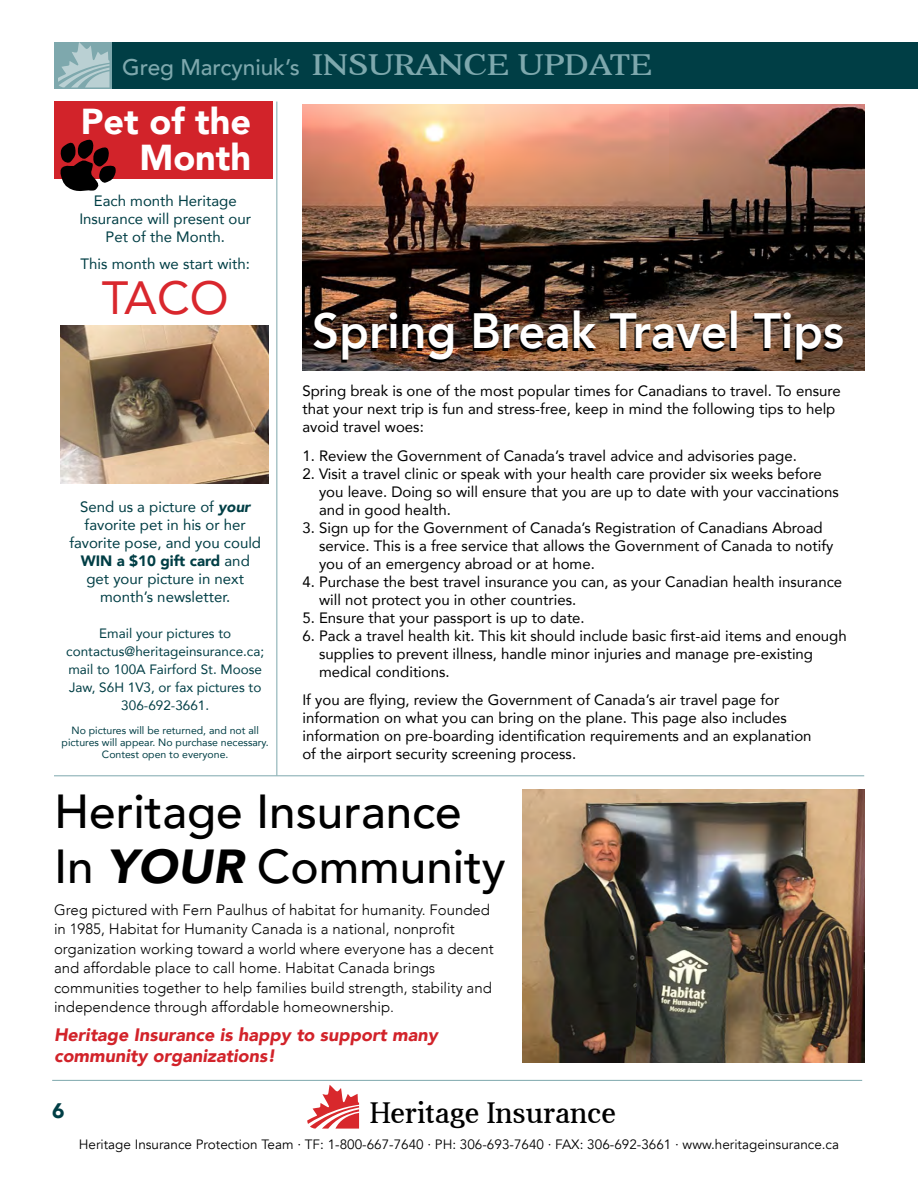
<style>
.page{position:relative;width:918px;height:1188px;background:#fff}
.page>*{position:absolute;margin:0;border:0;box-sizing:border-box;transform-origin:0 0}
.t1{font:800 49.5px "Avenir";color:#fff;scale:.95 1}
.t2{font:500 47.7px/55.5px "Avenir";color:#000}
.t3{font:46.5px "Avenir";color:#d9272d}
.t4{font:900 36px/36px "Avenir";color:#fff;text-align:right}
.t5{font:30.45px "Aver";color:#17181b}
.t6{font:500 22.65px "Avenir";color:#7ea8ad}
.t7{font:900 21px "Avenir";color:#003e45}
.t8{font:italic 900 18px/21px "Avenir";color:#d2232a}
.t9{font:15px/18px "Avenir";color:#000}
.t10{font:300 15px/19.5px "Avenir";color:#000}
.t11{font:15px/18px "Avenir";color:#003e45;text-align:center}
.t12{font:13.5px/18px "Avenir";color:#003e45;text-align:center}
.t13{font:13.5px "Avenir";color:#000}
.t14{font:10.5px/12px "Avenir";color:#003e45;text-align:center}
.s1{font-family:"Aver";font-weight:400;font-size:30.15px}
.s2{font-weight:900;font-style:italic}
.s3{font-weight:900}
</style>
<div class="page">
<div style="left:54px;top:102px;width:219px;height:77px;background:#d2232a"></div>
<div style="left:54px;top:42px;width:864px;height:47px;background:#003e45"></div>
<div style="left:54px;top:42px;width:58px;height:47px;background:linear-gradient(to bottom,#7ea8ad,#7ea8ad)"></div>
<svg style="left:58px;top:42px;width:51px;height:45px;background:#9cbcc0"></svg>
<hr style="left:54px;top:775px;width:810px;height:1px;background:#7ea8ad">
<img style="left:523px;top:790px;width:341px;height:273px">
<hr style="left:276px;top:102px;width:1px;height:673px;background:#7ea8ad">
<img style="left:302px;top:104px;width:562px;height:266px">
<img style="left:60px;top:325px;width:209px;height:159px">
<hr style="left:52px;top:1080px;width:810px;height:1px;background:#7ea8ad">
<svg style="left:60px;top:139px;width:56px;height:52px"></svg>
<svg style="left:307px;top:1085px;width:52px;height:44px"></svg>
<h3 class="t6" style="left:122px;top:48px;width:532px">Greg Marcyniuk’s <span class="s1">INSURANCE UPDATE</span></h3>
<p class="t4" style="left:81px;top:102px;width:172px">Pet of the<br>Month</p>
<p class="t11" style="left:79px;top:191px;width:173px">Each month Heritage<br>Insurance will present our<br>Pet of the Month.</p>
<p class="t11" style="left:81px;top:254px;width:171px">This month we start with:</p>
<p class="t3" style="left:102px;top:261px;width:128px">TACO</p>
<p class="t11" style="left:69px;top:497px;width:193px">Send us a picture of <span class="s2">your </span>favorite pet in his or her favorite pose, and you could<br><span class="s3">WIN a $10 gift card</span> and get your picture in next month’s newsletter.</p>
<p class="t12" style="left:66px;top:624px;width:199px">Email your pictures to contactus@heritageinsurance.ca; mail to 100A Fairford St. Moose<br>Jaw, S6H 1V3, or fax pictures to<br>306-692-3661.</p>
<p class="t14" style="left:62px;top:724px;width:209px">No pictures will be returned, and not all pictures will appear. No purchase necessary.<br>Contest open to everyone.</p>
<p class="t1" style="left:312px;top:293px;width:561px">Spring Break Travel Tips</p>
<p class="t9" style="left:302px;top:382px;width:540px">Spring break is one of the most popular times for Canadians to travel. To ensure that your next trip is fun and stress-free, keep in mind the following tips to help avoid travel woes:</p>
<p class="t9" style="left:302px;top:446px;width:496px">1. Review the Government of Canada’s travel advice and advisories page.</p>
<p class="t9" style="left:319px;top:464px;width:521px;text-indent:-17px">2. Visit a travel clinic or speak with your health care provider six weeks before you leave. Doing so will ensure that you are up to date with your vaccinations and in good health.</p>
<p class="t9" style="left:319px;top:518px;width:516px;text-indent:-17px">3. Sign up for the Government of Canada’s Registration of Canadians Abroad service. This is a free service that allows the Government of Canada to notify you of an emergency abroad or at home.</p>
<p class="t9" style="left:319px;top:572px;width:525px;text-indent:-17px">4. Purchase the best travel insurance you can, as your Canadian health insurance will not protect you in other countries.</p>
<p class="t9" style="left:302px;top:608px;width:284px">5. Ensure that your passport is up to date.</p>
<p class="t9" style="left:319px;top:626px;width:529px;text-indent:-17px">6. Pack a travel health kit. This kit should include basic first-aid items and enough supplies to prevent illness, handle minor injuries and manage pre-existing medical conditions.</p>
<p class="t9" style="left:302px;top:691px;width:511px">If you are flying, review the Government of Canada’s air travel page for information on what you can bring on the plane. This page also includes information on pre-boarding identification requirements and an explanation of the airport security screening process.</p>
<p class="t2" style="left:54px;top:781px;width:453px">Heritage Insurance<br>In <span class="s2">YOUR</span> Community</p>
<p class="t10" style="left:54px;top:900px;width:441px">Greg pictured with Fern Paulhus of habitat for humanity. Founded in 1985, Habitat for Humanity Canada is a national, nonprofit organization working toward a world where everyone has a decent and affordable place to call home. Habitat Canada brings communities together to help families build strength, stability and independence through affordable homeownership.</p>
<p class="t8" style="left:54px;top:1024px;width:385px">Heritage Insurance is happy to support many community organizations!</p>
<p class="t7" style="left:52px;top:1093px;width:14px">6</p>
<p class="t5" style="left:370px;top:1097px;width:250px">Heritage Insurance</p>
<p class="t13" style="left:79px;top:1136px;width:762px">Heritage Insurance Protection Team · TF: 1-800-667-7640 · PH: 306-693-7640 · FAX: 306-692-3661 · www.heritageinsurance.ca</p>
</div>
